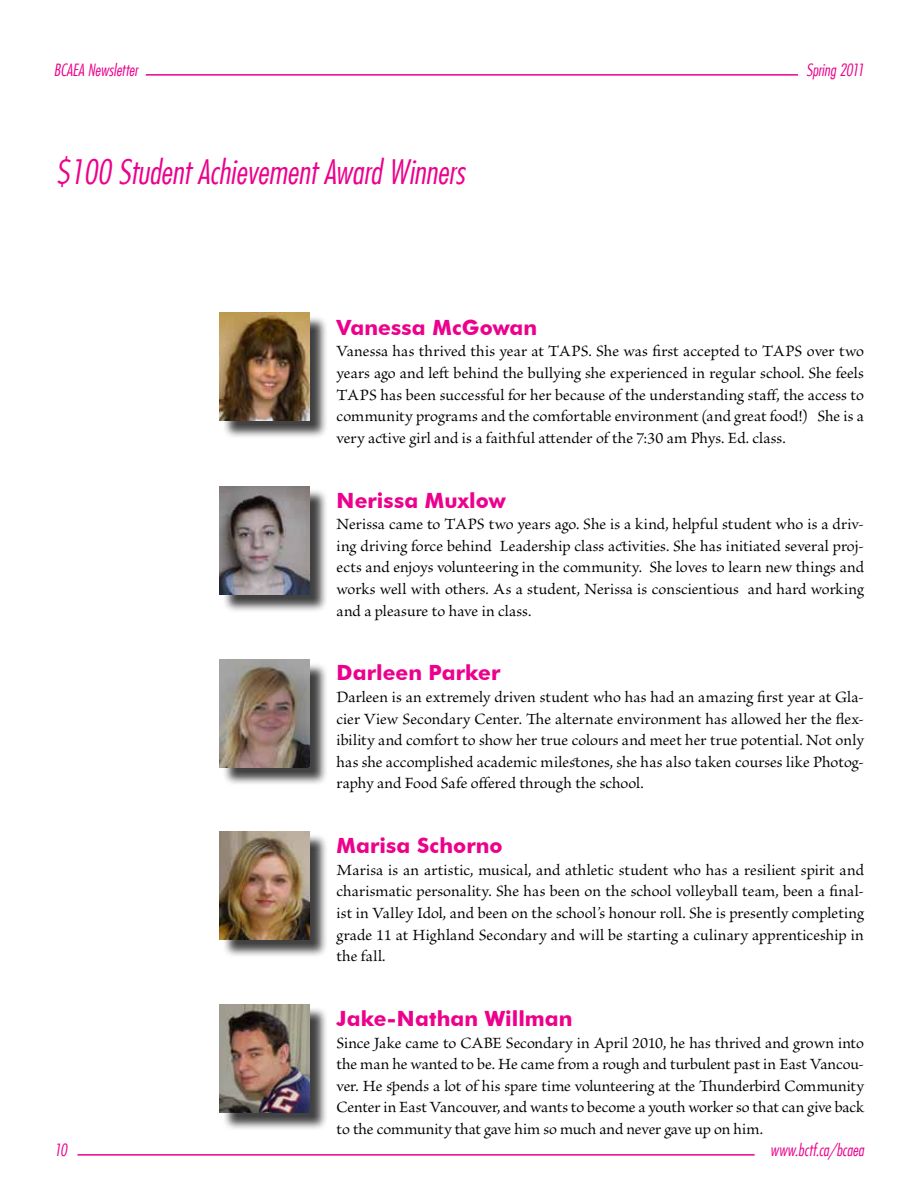
<style>
.page{position:relative;width:918px;height:1188px;background:#fff}
.page>*{position:absolute;margin:0;border:0;box-sizing:border-box;transform-origin:0 0}
.t1{font:italic 300 condensed 33px "Futura";color:#ec008c}
.t2{font:700 21px "Futura BT";letter-spacing:.005em;color:#ec008c}
.t3{font:16.5px/21.6px "Brioso Pro";color:#000;text-align:justify}
.t4{font:italic 300 condensed 16.5px "Futura";color:#ec008c}
</style>
<div class="page">
<hr style="left:77px;top:1154px;width:678px;height:2px;background:#ec008c">
<hr style="left:146px;top:74px;width:652px;height:2px;background:#ec008c">
<div style="left:222px;top:489px;width:106px;height:124px;background:#000;opacity:.75"></div>
<img style="left:220px;top:486px;width:90px;height:108px">
<div style="left:222px;top:662px;width:106px;height:125px;background:#000;opacity:.75"></div>
<img style="left:220px;top:660px;width:90px;height:108px">
<div style="left:222px;top:833px;width:106px;height:125px;background:#000;opacity:.75"></div>
<img style="left:219px;top:831px;width:90px;height:108px">
<div style="left:222px;top:1006px;width:106px;height:125px;background:#000;opacity:.75"></div>
<img style="left:220px;top:1004px;width:90px;height:108px">
<div style="left:222px;top:315px;width:106px;height:125px;background:#000;opacity:.75"></div>
<img style="left:220px;top:313px;width:90px;height:108px">
<p class="t4" style="left:54px;top:60px;width:86px">BCAEA Newsletter</p>
<p class="t4" style="left:806px;top:60px;width:59px">Spring 2011</p>
<h1 class="t1" style="left:56px;top:152px;width:410px">$100 Student Achievement Award Winners</h1>
<p class="t2" style="left:337px;top:315px;width:202px">Vanessa McGowan</p>
<p class="t3" style="left:337px;top:341px;width:529px">Vanessa has thrived this year at TAPS. She was first accepted to TAPS over two years ago and left behind the bullying she experienced in regular school. She feels TAPS has been successful for her because of the understanding staff, the access to community programs and the comfortable environment (and great food!) She is a very active girl and is a faithful attender of the 7:30 am Phys. Ed. class.</p>
<p class="t2" style="left:337px;top:487px;width:171px">Nerissa Muxlow</p>
<p class="t3" style="left:337px;top:514px;width:529px">Nerissa came to TAPS two years ago. She is a kind, helpful student who is a driv&shy;ing driving force behind Leadership class activities. She has initiated several proj&shy;ects and enjoys volunteering in the community. She loves to learn new things and works well with others. As a student, Nerissa is conscientious and hard working and a pleasure to have in class.</p>
<p class="t2" style="left:337px;top:660px;width:165px">Darleen Parker</p>
<p class="t3" style="left:337px;top:687px;width:529px">Darleen is an extremely driven student who has had an amazing first year at Gla&shy;cier View Secondary Center. The alternate environment has allowed her the flex&shy;ibility and comfort to show her true colours and meet her true potential. Not only has she accomplished academic milestones, she has also taken courses like Photog&shy;raphy and Food Safe offered through the school.</p>
<p class="t2" style="left:337px;top:833px;width:168px">Marisa Schorno</p>
<p class="t3" style="left:337px;top:860px;width:529px">Marisa is an artistic, musical, and athletic student who has a resilient spirit and charismatic personality. She has been on the school volleyball team, been a final&shy;ist in Valley Idol, and been on the school’s honour roll. She is presently completing grade 11 at Highland Secondary and will be starting a culinary apprenticeship in the fall.</p>
<p class="t2" style="left:337px;top:1006px;width:237px">Jake-Nathan Willman</p>
<p class="t3" style="left:337px;top:1033px;width:529px">Since Jake came to CABE Secondary in April 2010, he has thrived and grown into the man he wanted to be. He came from a rough and turbulent past in East Vancou&shy;ver. He spends a lot of his spare time volunteering at the Thunderbird Community Center in East Vancouver, and wants to become a youth worker so that can give back to the community that gave him so much and never gave up on him.</p>
<p class="t4" style="left:54px;top:1140px;width:14px">10</p>
<p class="t4" style="left:770px;top:1140px;width:95px">www.bctf.ca/bcaea</p>
</div>
